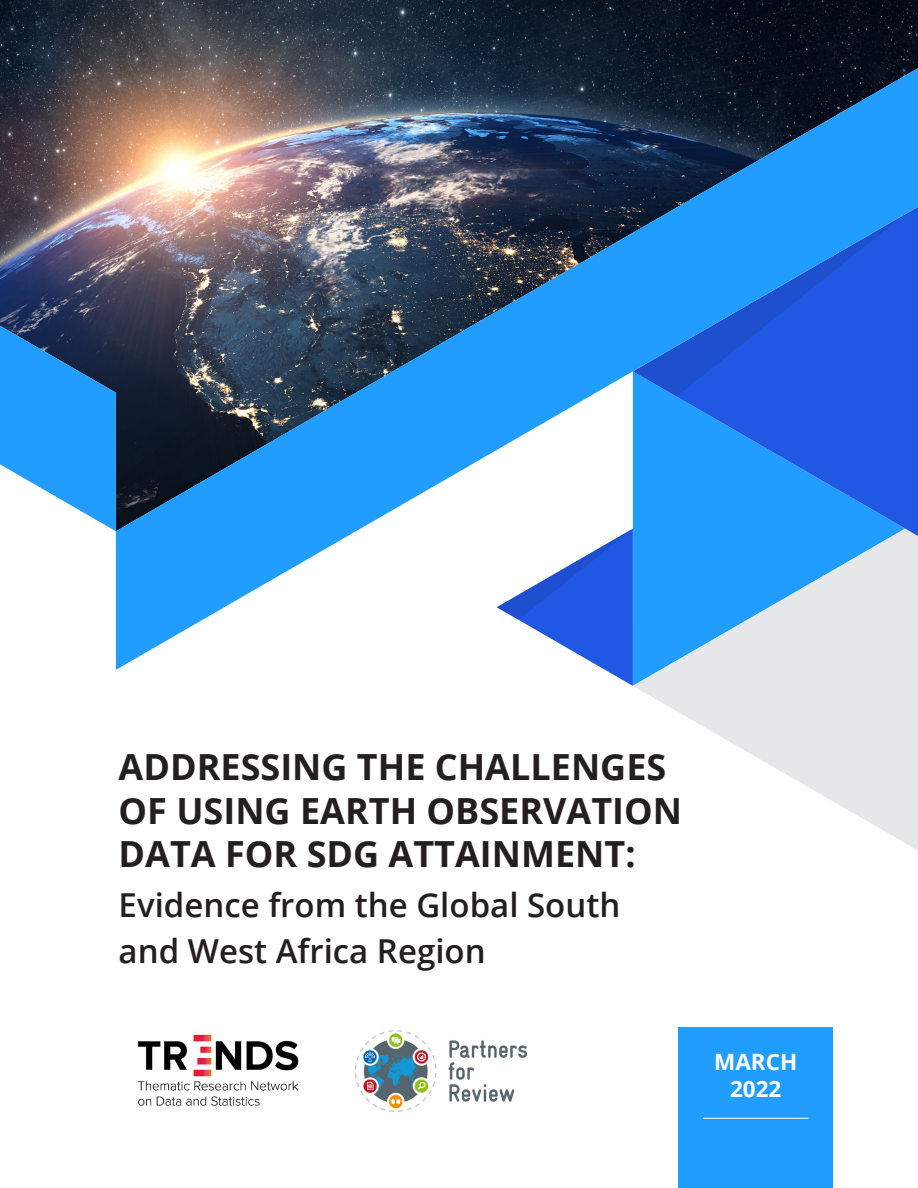
<style>
.page{position:relative;width:918px;height:1188px;background:#fff}
.page>*{position:absolute;margin:0;border:0;box-sizing:border-box;transform-origin:0 0}
.Title_36_pt{font:700 36px/43.5px "Open Sans";color:#231f20}
.Title_36_pt-2{font:600 33px/46.5px "Open Sans";color:#231f20}
.Heading_10_pt{font:700 22.5px/27px "Open Sans";color:#fff;text-align:center}
</style>
<div class="page">
<img style="left:0;top:0;width:918px;height:326px">
<svg style="left:633px;top:670px;width:285px;height:180px;fill:#e6e7e9"></svg>
<img style="left:116px;top:68px;width:802px;height:602px">
<svg style="left:497px;top:529px;width:136px;height:157px"></svg>
<svg style="left:0;top:326px;width:116px;height:205px"></svg>
<img style="left:137px;top:1034px;width:162px;height:72px">
<img style="left:356px;top:1031px;width:171px;height:81px">
<div style="left:678px;top:1028px;width:155px;height:160px;background:#219cff"></div>
<hr style="left:703px;top:1118px;width:105px;height:1px;background:#fff">
<p class="Title_36_pt" style="left:119px;top:744px;width:565px">ADDRESSING THE CHALLENGES<br>OF USING EARTH OBSERVATION<br>DATA FOR SDG ATTAINMENT:</p>
<p class="Title_36_pt-2" style="left:119px;top:881px;width:503px">Evidence from the Global South and West Africa Region</p>
<p class="Heading_10_pt" style="left:714px;top:1047px;width:85px">MARCH<br>2022</p>
</div>
